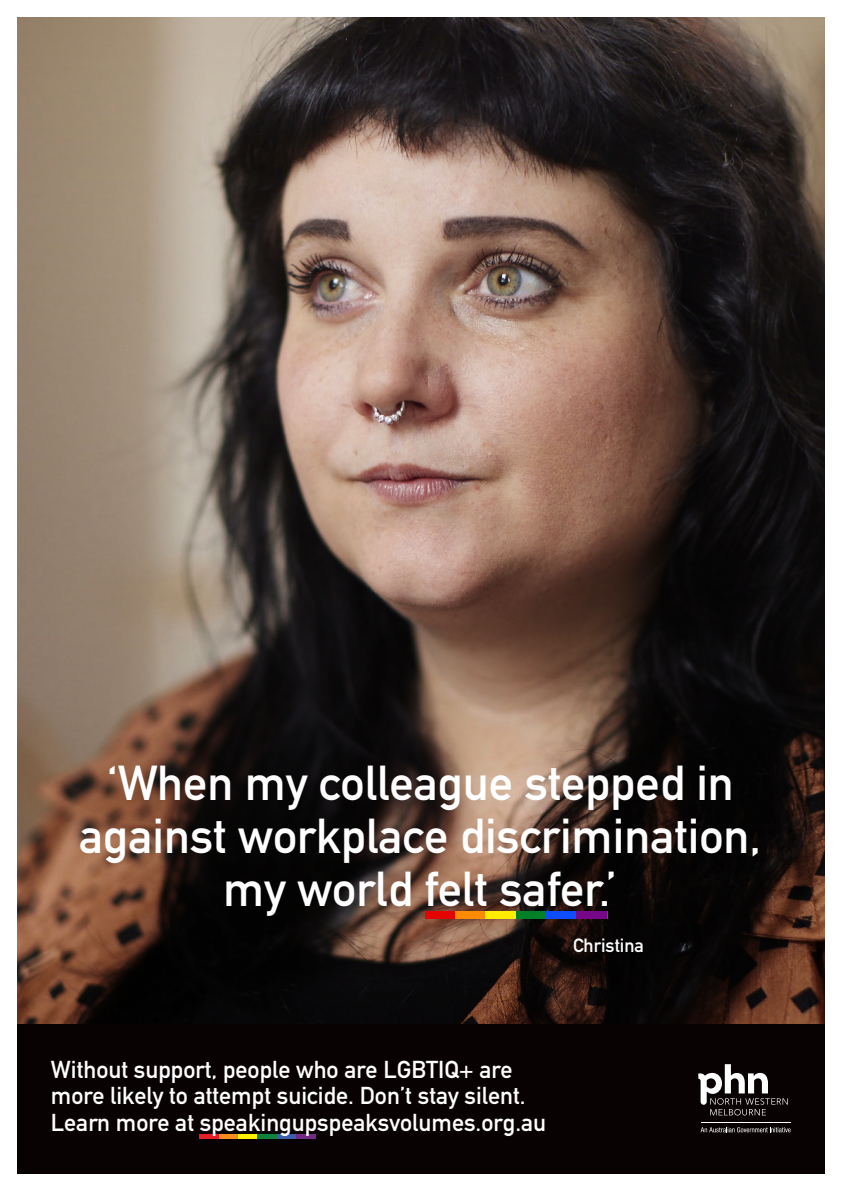
<style>
.page{position:relative;width:842px;height:1191px;background:#fff}
.page>*{position:absolute;margin:0;border:0;box-sizing:border-box;transform-origin:0 0}
.t1{font:700 48.3px/53.2px "DIN Alternate";color:#fff;text-align:center}
.t2{font:700 24.1px/26.6px "DIN Alternate";color:#fff}
.t3{font:700 18.9px "DIN Alternate";color:#fff}
</style>
<div class="page">
<img style="left:17px;top:17px;width:808px;height:1007px">
<div style="left:17px;top:1024px;width:808px;height:150px;background:#080302"></div>
<svg style="left:698px;top:1064px;width:90px;height:51px"></svg>
<svg style="left:701px;top:1127px;width:90px;height:5px"></svg>
<hr style="left:700px;top:1122px;width:90px;height:1px;background:#fff">
<div style="left:425px;top:911px;width:30px;height:7px;background:#e40402"></div>
<div style="left:455px;top:911px;width:31px;height:7px;background:#ff8b01"></div>
<div style="left:486px;top:911px;width:30px;height:7px;background:#feed02"></div>
<div style="left:516px;top:911px;width:30px;height:7px;background:#008127"></div>
<div style="left:546px;top:911px;width:31px;height:7px;background:#0b4dff"></div>
<div style="left:577px;top:911px;width:30px;height:7px;background:#760789"></div>
<div style="left:199px;top:1133px;width:20px;height:5px;background:#e61e25"></div>
<div style="left:219px;top:1133px;width:19px;height:5px;background:#f68b1f"></div>
<div style="left:238px;top:1133px;width:20px;height:5px;background:#fff101"></div>
<div style="left:258px;top:1133px;width:19px;height:5px;background:#0f823f"></div>
<div style="left:277px;top:1133px;width:20px;height:5px;background:#3c5eab"></div>
<div style="left:297px;top:1133px;width:19px;height:5px;background:#732986"></div>
<p class="t1" style="left:79px;top:753px;width:683px">‘When my colleague stepped in against workplace discrimination, my world felt safer.’</p>
<p class="t3" style="left:573px;top:931px;width:73px">Christina</p>
<p class="t2" style="left:51px;top:1054px;width:497px">Without support, people who are LGBTIQ+ are more likely to attempt suicide. Don’t stay silent.<br>Learn more at speakingupspeaksvolumes.org.au</p>
</div>
